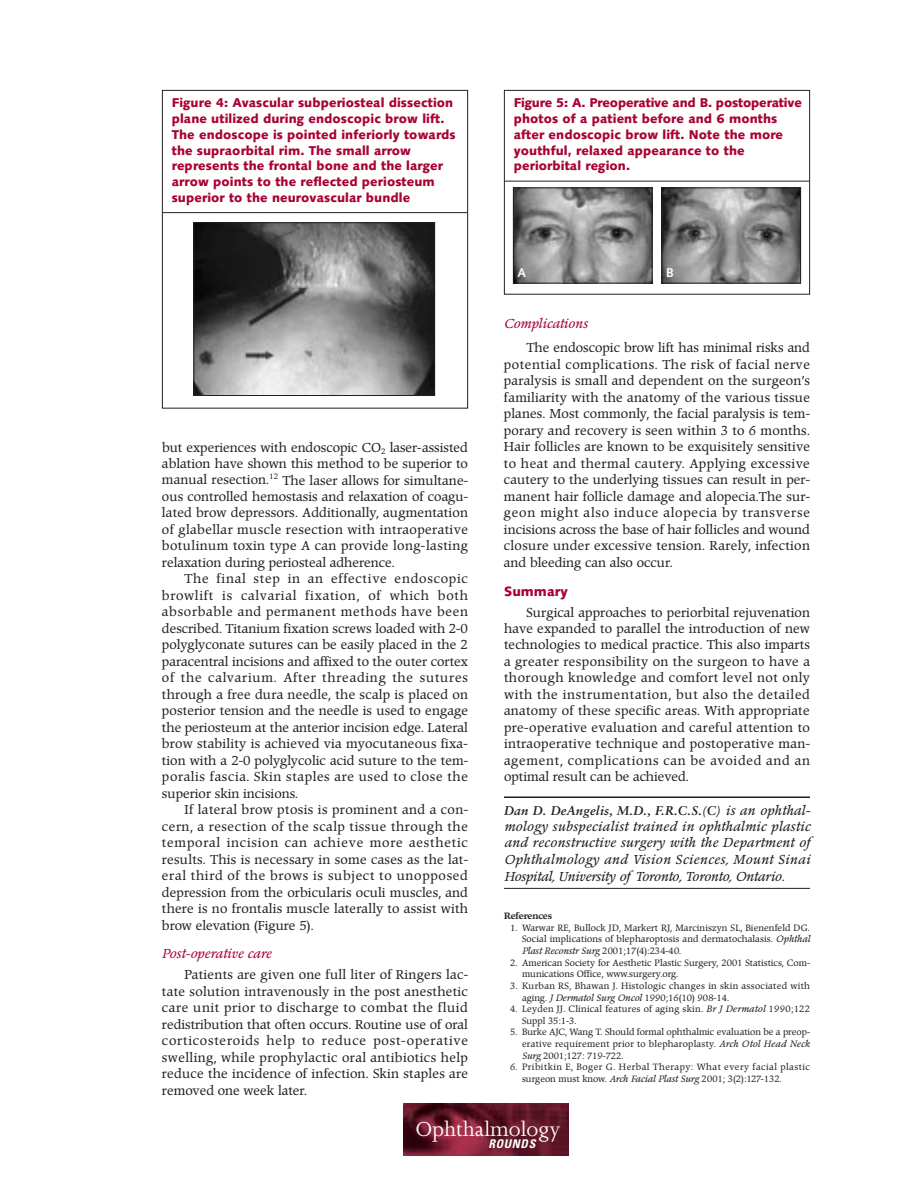
<style>
.page{position:relative;width:918px;height:1188px;background:#fff}
.page>*{position:absolute;margin:0;border:0;box-sizing:border-box;transform-origin:0 0}
.t1{font:23.4px "Joanna";color:#fff}
.t2{font:900 13.5px "Syntax";letter-spacing:.005em;color:#a90332}
.t3{font:12.75px/16.5px "Poppl Pontifex BE";color:#231f20;text-align:justify}
.t4{font:900 12.75px/15.8px "Syntax";letter-spacing:.005em;color:#a90332}
.t5{font:italic 12.75px/16.5px "Poppl Pontifex BE";letter-spacing:-.005em;color:#231f20;text-align:justify}
.t6{font:italic 700 12.75px "Sabon";letter-spacing:.02em;color:#231f20}
.t7{font:italic 12.75px "Poppl Pontifex BE";letter-spacing:.005em;color:#a90332}
.t8{font:700 12.75px "Syntax";color:#fff}
.t9{font:italic 700 condensed 12px "Univers";letter-spacing:.06em;color:#fff}
.t10{font:9px/11.7px "Poppl Pontifex BE";letter-spacing:.02em;color:#231f20;text-align:justify}
.t11{font:9px/11.7px "Poppl Pontifex BE";letter-spacing:.05em;color:#231f20}
.t12{font:9px/11.7px "Poppl Pontifex BE";color:#231f20}
.t13{font:500 9px "Poppl Pontifex BE";color:#231f20}
.s1{font-family:"Poppl Pontifex BE";font-weight:400}
.s2{font-style:italic}
</style>
<div class="page">
<hr style="left:504px;top:796px;width:306px;height:2px;background:#231f20">
<hr style="left:504px;top:888px;width:306px;height:1px;background:#231f20">
<img style="left:404px;top:1103px;width:164px;height:53px">
<hr style="left:163px;top:212px;width:304px;height:1px;background:#231f20">
<div style="left:162px;top:90px;width:306px;height:319px;border:1px solid #231f20"></div>
<img style="left:196px;top:224px;width:237px;height:170px">
<div style="left:194px;top:222px;width:241px;height:174px;border:1px solid #231f20"></div>
<hr style="left:505px;top:181px;width:304px;height:1px;background:#231f20">
<div style="left:504px;top:90px;width:306px;height:205px;border:1px solid #231f20"></div>
<img style="left:515px;top:190px;width:135px;height:92px">
<div style="left:513px;top:188px;width:139px;height:96px;border:1px solid #231f20"></div>
<img style="left:664px;top:190px;width:135px;height:92px">
<div style="left:662px;top:188px;width:139px;height:96px;border:1px solid #231f20"></div>
<p class="t4" style="left:172px;top:96px;width:286px">Figure 4: Avascular subperiosteal dissection plane utilized during endoscopic brow lift.<br>The endoscope is pointed inferiorly towards the supraorbital rim. The small arrow represents the frontal bone and the larger arrow points to the reflected periosteum superior to the neurovascular bundle</p>
<p class="t4" style="left:514px;top:96px;width:290px">Figure 5: A. Preoperative and B. postoperative photos of a patient before and 6 months after endoscopic brow lift. Note the more youthful, relaxed appearance to the periorbital region.</p>
<p class="t8" style="left:518px;top:268px;width:10px">A</p>
<p class="t8" style="left:666px;top:268px;width:9px">B</p>
<p class="t7" style="left:504px;top:317px;width:85px">Complications</p>
<p class="t3" style="left:504px;top:341px;width:308px;text-indent:22px">The endoscopic brow lift has minimal risks and potential complications. The risk of facial nerve paralysis is small and dependent on the surgeon’s familiarity with the anatomy of the various tissue planes. Most commonly, the facial paralysis is tem&shy;porary and recovery is seen within 3 to 6 months.<br>Hair follicles are known to be exquisitely sensitive to heat and thermal cautery. Applying excessive cautery to the underlying tissues can result in per&shy;manent hair follicle damage and alopecia.The sur&shy;geon might also induce alopecia by transverse incisions across the base of hair follicles and wound closure under excessive tension. Rarely, infection and bleeding can also occur.</p>
<p class="t2" style="left:504px;top:585px;width:65px">Summary</p>
<p class="t3" style="left:504px;top:605px;width:308px;text-indent:22px">Surgical approaches to periorbital rejuvenation have expanded to parallel the introduction of new technologies to medical practice. This also imparts a greater responsibility on the surgeon to have a thorough knowledge and comfort level not only with the instrumentation, but also the detailed anatomy of these specific areas. With appropriate pre-operative evaluation and careful attention to intraoperative technique and postoperative man&shy;agement, complications can be avoided and an optimal result can be achieved.</p>
<p class="t6" style="left:504px;top:805px;width:308px">Dan D. DeAngelis, M.D., F.R.C.S.(C) <span class="s1">is an ophthal-</span></p>
<p class="t5" style="left:504px;top:819px;width:307px">mology subspecialist trained in ophthalmic plastic and reconstructive surgery with the Department of Ophthalmology and Vision Sciences, Mount Sinai Hospital, University of Toronto, Toronto, Ontario.</p>
<p class="t13" style="left:504px;top:912px;width:49px">References</p>
<p class="t10" style="left:522px;top:923px;width:290px;text-indent:-12px">1. Warwar RE, Bullock JD, Markert RJ, Marciniszyn SL, Bienenfeld DG.<br>Social implications of blepharoptosis and dermatochalasis. <span class="s2">Ophthal Plast Reconstr Surg</span> 2001;17(4):234-40.</p>
<p class="t12" style="left:522px;top:957px;width:290px;text-indent:-12px">2. American Society for Aesthetic Plastic Surgery, 2001 Statistics, Com&shy;munications Office, www.surgery.org.</p>
<p class="t10" style="left:522px;top:981px;width:289px;text-indent:-12px">3. Kurban RS, Bhawan J. Histologic changes in skin associated with aging. <span class="s2">J Dermatol Surg Oncol</span> 1990;16(10) 908-14.</p>
<p class="t10" style="left:522px;top:1004px;width:289px;text-indent:-12px">4. Leyden JJ. Clinical features of aging skin. <span class="s2">Br J Dermatol</span> 1990;122<br>Suppl 35:1-3.</p>
<p class="t10" style="left:522px;top:1027px;width:290px;text-indent:-12px">5. Burke AJC, Wang T. Should formal ophthalmic evaluation be a preop&shy;erative requirement prior to blepharoplasty. <span class="s2">Arch Otol Head Neck Surg</span> 2001;127: 719-722.</p>
<p class="t11" style="left:522px;top:1062px;width:290px;text-indent:-12px">6. Pribitkin E, Boger G. Herbal Therapy: What every facial plastic surgeon must know. <span class="s2">Arch Facial Plast Surg</span> 2001; 3(2):127-132.</p>
<h1 class="t1" style="left:416px;top:1121px;width:146px">Ophthalmology</h1>
<p class="t9" style="left:488px;top:1139px;width:48px">ROUNDS</p>
<p class="t3" style="left:162px;top:440px;width:308px">but experiences with endoscopic CO<sub>2</sub> laser-assisted ablation have shown this method to be superior to manual resection.<sup>12</sup> The laser allows for simultane&shy;ous controlled hemostasis and relaxation of coagu&shy;lated brow depressors. Additionally, augmentation of glabellar muscle resection with intraoperative botulinum toxin type A can provide long-lasting relaxation during periosteal adherence.</p>
<p class="t3" style="left:162px;top:572px;width:308px;text-indent:22px">The final step in an effective endoscopic browlift is calvarial fixation, of which both absorbable and permanent methods have been described. Titanium fixation screws loaded with 2-0 polyglyconate sutures can be easily placed in the 2 paracentral incisions and affixed to the outer cortex of the calvarium. After threading the sutures through a free dura needle, the scalp is placed on posterior tension and the needle is used to engage the periosteum at the anterior incision edge. Lateral brow stability is achieved via myocutaneous fixa&shy;tion with a 2-0 polyglycolic acid suture to the tem&shy;poralis fascia. Skin staples are used to close the superior skin incisions.</p>
<p class="t3" style="left:162px;top:803px;width:308px;text-indent:22px">If lateral brow ptosis is prominent and a con&shy;cern, a resection of the scalp tissue through the temporal incision can achieve more aesthetic results. This is necessary in some cases as the lat&shy;eral third of the brows is subject to unopposed depression from the orbicularis oculi muscles, and there is no frontalis muscle laterally to assist with brow elevation (Figure 5).</p>
<p class="t7" style="left:162px;top:948px;width:111px">Post-operative care</p>
<p class="t3" style="left:162px;top:968px;width:308px;text-indent:22px">Patients are given one full liter of Ringers lac&shy;tate solution intravenously in the post anesthetic care unit prior to discharge to combat the fluid redistribution that often occurs. Routine use of oral corticosteroids help to reduce post-operative swelling, while prophylactic oral antibiotics help reduce the incidence of infection. Skin staples are removed one week later.</p>
</div>
